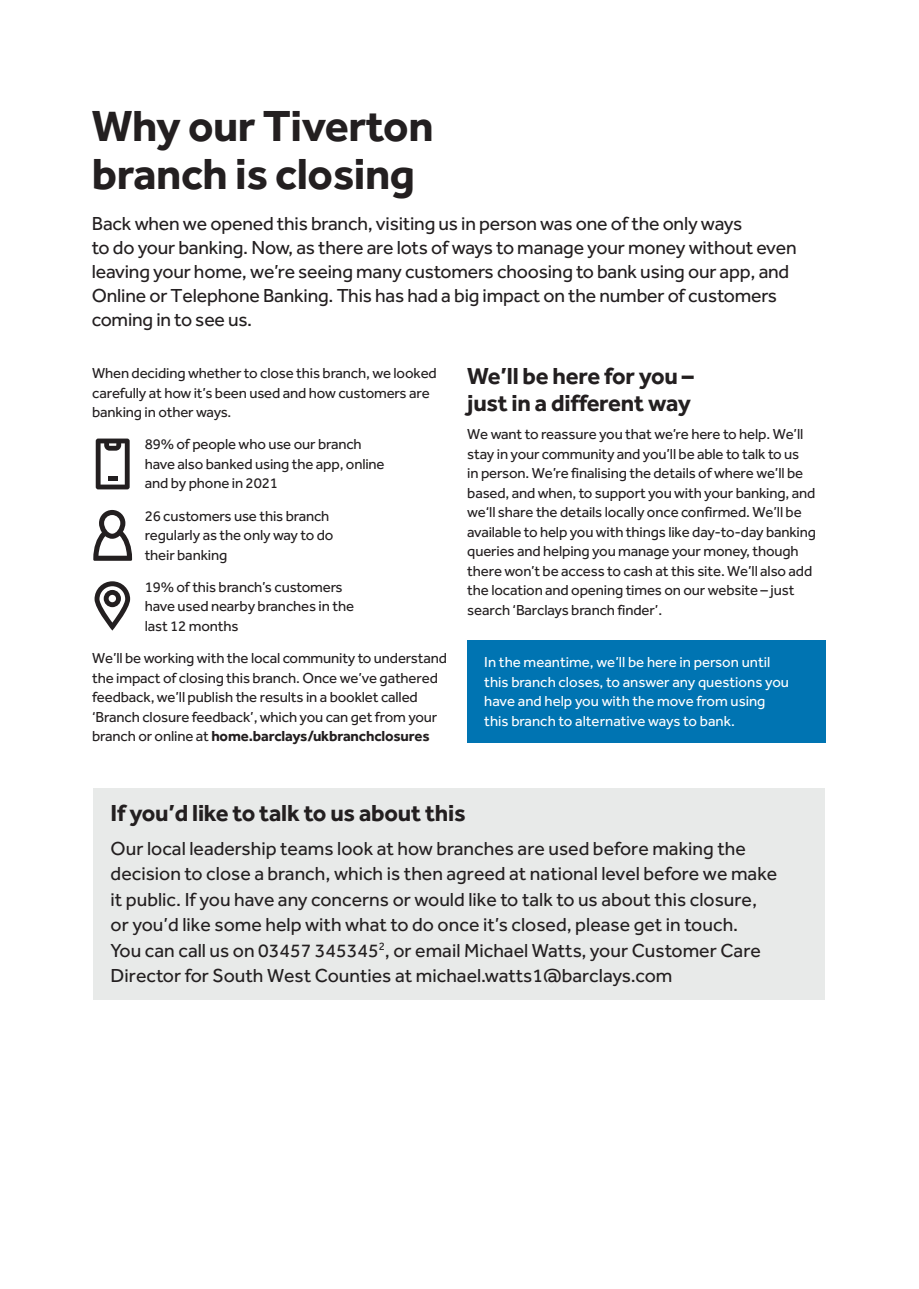
<style>
.page{position:relative;width:919px;height:1289px;background:#fff}
.page>*{position:absolute;margin:0;border:0;box-sizing:border-box;transform-origin:0 0}
.t1{font:700 45px/48px "Effra";letter-spacing:-.01em;color:#231f20}
.t2{font:700 24px/27px "Effra";letter-spacing:-.01em;color:#231f20}
.intro{font:19.5px/25.5px "Effra";color:#231f20}
.t3{font:15px/19.5px "Effra";letter-spacing:-.01em;color:#231f20}
.t4{font:15px/19.5px "Effra";color:#fff}
.s1{font-weight:700}
</style>
<div class="page">
<div style="left:467px;top:640px;width:358px;height:102px;background:#0074b2"></div>
<div style="left:94px;top:787px;width:731px;height:212px;background:#e8eae9"></div>
<svg style="left:96px;top:438px;width:34px;height:51px"></svg>
<div style="left:108px;top:476px;width:9px;height:5px;background:#231f20"></div>
<svg style="left:94px;top:581px;width:36px;height:49px"></svg>
<svg style="left:93px;top:510px;width:39px;height:51px"></svg>
<p class="t1" style="left:92px;top:101px;width:343px">Why our Tiverton branch is closing</p>
<p class="intro" style="left:92px;top:211px;width:706px;line-height:24px">Back when we opened this branch, visiting us in person was one of the only ways<br>to do your banking. Now, as there are lots of ways to manage your money without even leaving your home, we’re seeing many customers choosing to bank using our app, and Online or Telephone Banking. This has had a big impact on the number of customers coming in to see us.</p>
<p class="t3" style="left:92px;top:363px;width:346px">When deciding whether to close this branch, we looked carefully at how it’s been used and how customers are banking in other ways.</p>
<p class="t3" style="left:145px;top:434px;width:241px">89% of people who use our branch have also banked using the app, online and by phone in 2021</p>
<p class="t3" style="left:145px;top:505px;width:190px">26 customers use this branch regularly as the only way to do their banking</p>
<p class="t3" style="left:145px;top:577px;width:211px">19% of this branch’s customers have used nearby branches in the last 12 months</p>
<p class="t3" style="left:92px;top:648px;width:356px">We’ll be working with the local community to understand the impact of closing this branch. Once we’ve gathered feedback, we’ll publish the results in a booklet called ‘Branch closure feedback’, which you can get from your branch or online at <span class="s1">home.barclays/ukbranchclosures</span></p>
<p class="t2" style="left:467px;top:362px;width:228px">We’ll be here for you – just in a different way</p>
<p class="t3" style="left:467px;top:424px;width:350px">We want to reassure you that we’re here to help. We’ll stay in your community and you’ll be able to talk to us<br>in person. We’re finalising the details of where we’ll be based, and when, to support you with your banking, and we‘ll share the details locally once confirmed. We’ll be available to help you with things like day-to-day banking queries and helping you manage your money, though there won’t be access to cash at this site. We’ll also add the location and opening times on our website – just search ‘Barclays branch finder’.</p>
<p class="t4" style="left:484px;top:652px;width:306px">In the meantime, we’ll be here in person until this branch closes, to answer any questions you have and help you with the move from using this branch to alternative ways to bank.</p>
<p class="t2" style="left:111px;top:798px;width:356px">If you’d like to talk to us about this</p>
<p class="intro" style="left:111px;top:835px;width:668px">Our local leadership teams look at how branches are used before making the decision to close a branch, which is then agreed at national level before we make it public. If you have any concerns or would like to talk to us about this closure, or you’d like some help with what to do once it’s closed, please get in touch.<br>You can call us on 03457 345345<sup>2</sup>, or email Michael Watts, your Customer Care Director for South West Counties at michael.watts1@barclays.com</p>
</div>
